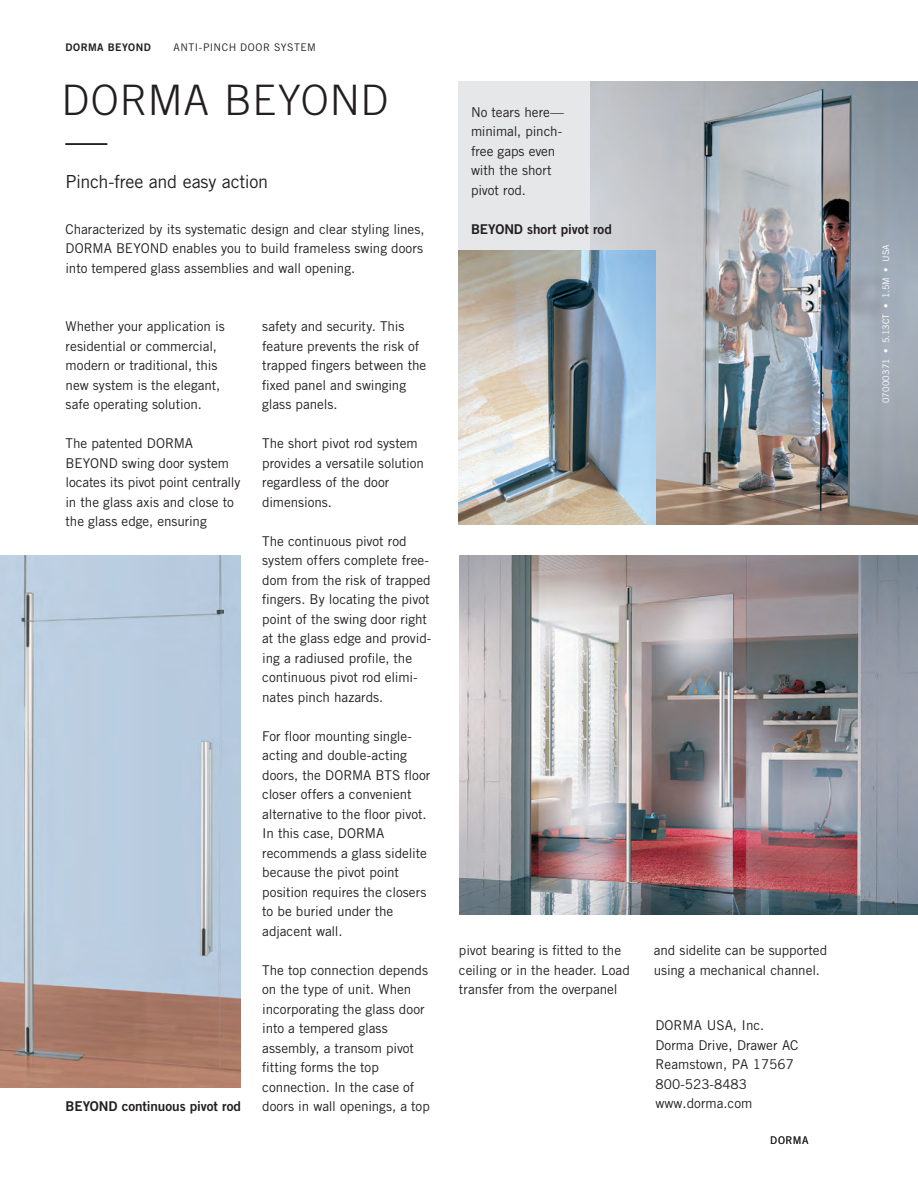
<style>
.page{position:relative;width:918px;height:1188px;background:#fff}
.page>*{position:absolute;margin:0;border:0;box-sizing:border-box;transform-origin:0 0}
.Headline_28_pt{font:300 42px "Trade Gothic LT Std";letter-spacing:.02em;color:#231f20}
.Subheading_12_pt{font:18px "Trade Gothic LT Std";letter-spacing:-.015em;color:#231f20}
.Copy_text_9_pt_last{font:13.5px/19.5px "Trade Gothic LT Std";letter-spacing:-.005em;color:#231f20}
.Copy_text_9_pt{font:13.5px/19.5px "Trade Gothic LT Std";letter-spacing:-.005em;color:#231f20}
.Body_Copy{font:13.5px/19.5px "Trade Gothic LT Std";color:#231f20}
.Copy_text_bold_9_pt{font:13.5px "Trade Gothic LT Std Bd 2";letter-spacing:-.005em;color:#231f20}
.DORMA_footer{font:10.5px "Trade Gothic LT Std";letter-spacing:.05em;color:#231f20}
.t1{font:10.5px "Trade Gothic LT Std Bd 2";letter-spacing:.045em;color:#231f20}
.t2{font:9px "Trade Gothic LT Std";letter-spacing:.005em;color:#fff}
</style>
<div class="page">
<img style="left:459px;top:555px;width:459px;height:360px">
<div style="left:458px;top:81px;width:460px;height:220px;background:#e6e7e9"></div>
<img style="left:590px;top:82px;width:328px;height:443px">
<img style="left:458px;top:250px;width:198px;height:275px">
<img style="left:0;top:555px;width:240px;height:533px">
<p class="t1" style="left:66px;top:41px;width:87px">DORMA BEYOND</p>
<p class="DORMA_footer" style="left:174px;top:41px;width:144px">ANTI-PINCH DOOR SYSTEM</p>
<p class="Headline_28_pt" style="left:61px;top:75px;width:329px">DORMA BEYOND</p>
<p class="Headline_28_pt" style="left:66px;top:115px;width:43px">—</p>
<p class="Subheading_12_pt" style="left:66px;top:171px;width:204px">Pinch-free and easy action</p>
<p class="Copy_text_9_pt" style="left:66px;top:219px;width:361px">Characterized by its systematic design and clear styling lines,<br>DORMA BEYOND enables you to build frameless swing doors into tempered glass assemblies and wall opening.</p>
<p class="Copy_text_9_pt" style="left:66px;top:317px;width:161px">Whether your application is residential or commercial, modern or traditional, this new system is the elegant, safe operating solution.</p>
<p class="Copy_text_9_pt_last" style="left:66px;top:434px;width:176px">The patented DORMA<br>BEYOND swing door system locates its pivot point centrally in the glass axis and close to the glass edge, ensuring</p>
<p class="Copy_text_bold_9_pt" style="left:66px;top:1098px;width:177px">BEYOND continuous pivot rod</p>
<p class="Copy_text_9_pt_last" style="left:262px;top:317px;width:166px">safety and security. This feature prevents the risk of trapped fingers between the fixed panel and swinging glass panels.</p>
<p class="Copy_text_9_pt_last" style="left:262px;top:434px;width:163px">The short pivot rod system provides a versatile solution regardless of the door dimensions.</p>
<p class="Copy_text_9_pt_last" style="left:262px;top:531px;width:171px">The continuous pivot rod system offers complete free&shy;dom from the risk of trapped fingers. By locating the pivot point of the swing door right at the glass edge and provid&shy;ing a radiused profile, the continuous pivot rod elimi&shy;nates pinch hazards.</p>
<p class="Copy_text_9_pt_last" style="left:262px;top:726px;width:170px">For floor mounting single&shy;acting and double-acting doors, the DORMA BTS floor closer offers a convenient alternative to the floor pivot.<br>In this case, DORMA recommends a glass sidelite because the pivot point position requires the closers to be buried under the adjacent wall.</p>
<p class="Copy_text_9_pt" style="left:262px;top:960px;width:169px">The top connection depends on the type of unit. When incorporating the glass door into a tempered glass assembly, a transom pivot fitting forms the top connection. In the case of doors in wall openings, a top</p>
<p class="Copy_text_9_pt" style="left:471px;top:102px;width:94px">No tears here— minimal, pinch&shy;free gaps even with the short pivot rod.</p>
<p class="Copy_text_bold_9_pt" style="left:471px;top:221px;width:143px">BEYOND short pivot rod</p>
<p class="Copy_text_9_pt" style="left:459px;top:940px;width:172px">pivot bearing is fitted to the ceiling or in the header. Load transfer from the overpanel</p>
<p class="Copy_text_9_pt" style="left:654px;top:940px;width:175px">and sidelite can be supported using a mechanical channel.</p>
<p class="Body_Copy" style="left:656px;top:1016px;width:144px">DORMA USA, Inc.<br>Dorma Drive, Drawer AC</p>
<p class="Body_Copy" style="left:656px;top:1055px;width:140px">Reamstown, PA 17567</p>
<p class="Body_Copy" style="left:656px;top:1074px;width:93px">800-523-8483</p>
<p class="Body_Copy" style="left:656px;top:1094px;width:98px">www.dorma.com</p>
<p class="DORMA_footer" style="left:770px;top:1134px;width:40px">DORMA</p>
<p class="t2" style="left:881px;top:403px;width:160px;rotate:-90deg">07000371 • 5.13CT • 1.5M • USA</p>
</div>
